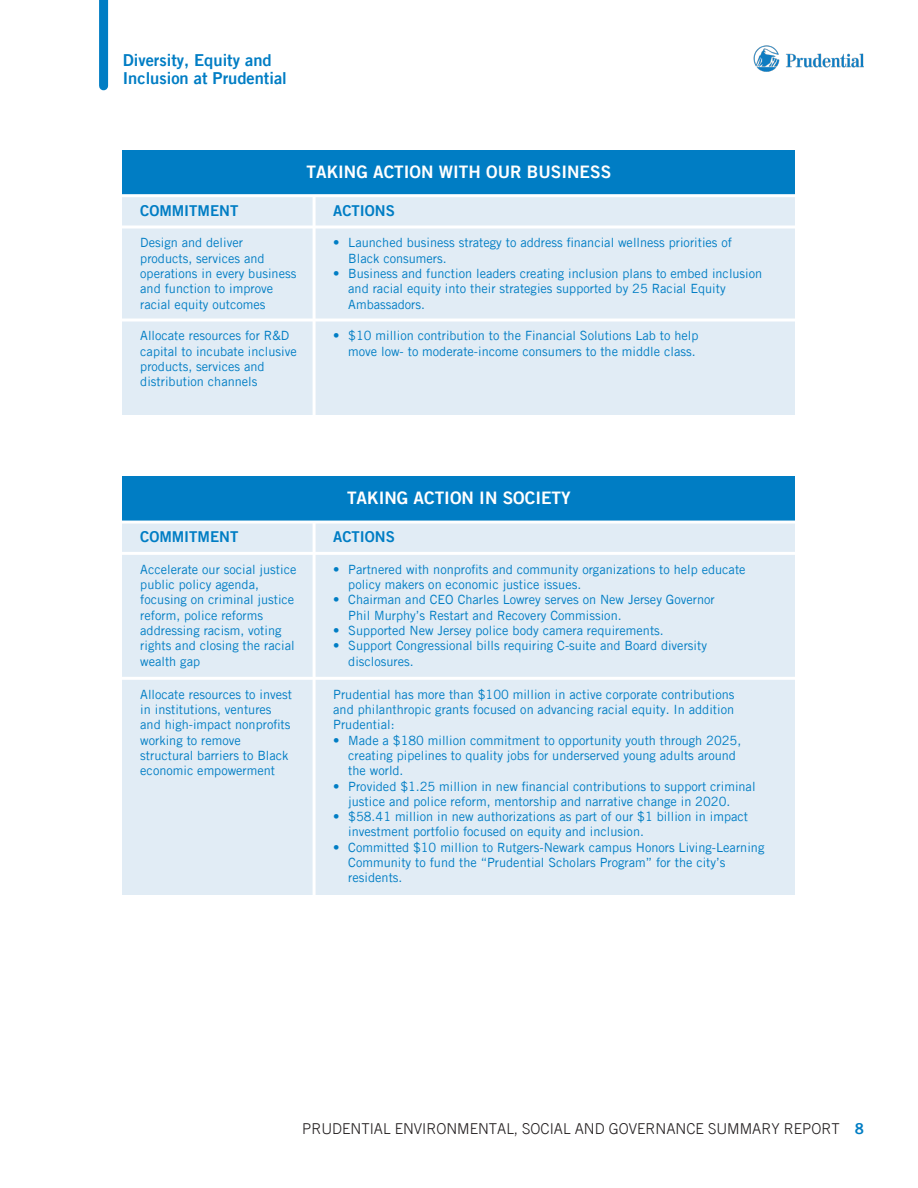
<style>
.page{position:relative;width:918px;height:1188px;background:#fff}
.page>*{position:absolute;margin:0;border:0;box-sizing:border-box;transform-origin:0 0}
.t1{font:700 17.25px "Prudential Modern";color:#fff}
.BODY{font:700 16.5px/18px "Prudential Modern";color:#007dc4}
.t2{font:300 15px "Prudential Modern";color:#231f20}
.t3{font:700 15px "Prudential Modern";color:#007dc4}
.t4{font:500 12.75px/15.3px "Prudential Modern";color:#007dc4}
.s1{font-weight:700;color:#007dc4}
</style>
<div class="page">
<img style="left:754px;top:45px;width:110px;height:27px">
<div style="left:99px;top:0;width:9px;height:86px;background:#007dc4"></div>
<div style="left:123px;top:150px;width:672px;height:44px;background:#007dc4"></div>
<div style="left:123px;top:476px;width:672px;height:45px;background:#007dc4"></div>
<div style="left:123px;top:197px;width:672px;height:218px;background:#e1ecf5"></div>
<div style="left:123px;top:524px;width:672px;height:371px;background:#e1ecf5"></div>
<hr style="left:114px;top:226px;width:688px;height:3px;background:#fff">
<hr style="left:114px;top:552px;width:688px;height:3px;background:#fff">
<hr style="left:114px;top:677px;width:688px;height:3px;background:#fff">
<hr style="left:114px;top:319px;width:688px;height:3px;background:#fff">
<hr style="left:313px;top:196px;width:3px;height:226px;background:#fff">
<hr style="left:313px;top:522px;width:3px;height:381px;background:#fff">
<p class="BODY" style="left:123px;top:51px;width:166px">Diversity, Equity and<br>Inclusion at Prudential</p>
<p class="t3" style="left:140px;top:201px;width:100px">COMMITMENT</p>
<p class="t1" style="left:307px;top:161px;width:306px">TAKING ACTION WITH OUR BUSINESS</p>
<p class="t3" style="left:333px;top:201px;width:63px">ACTIONS</p>
<p class="t4" style="left:140px;top:235px;width:158px">Design and deliver products, services and operations in every business and function to improve racial equity outcomes</p>
<p class="t4" style="left:348px;top:235px;width:385px;text-indent:-15px">• Launched business strategy to address financial wellness priorities of<br>Black consumers.</p>
<p class="t4" style="left:348px;top:266px;width:416px;text-indent:-15px">• Business and function leaders creating inclusion plans to embed inclusion and racial equity into their strategies supported by 25 Racial Equity<br>Ambassadors.</p>
<p class="t4" style="left:140px;top:328px;width:158px">Allocate resources for R&amp;D capital to incubate inclusive products, services and distribution channels</p>
<p class="t4" style="left:333px;top:328px;width:367px;text-align:right">• $10 million contribution to the Financial Solutions Lab to help move low- to moderate-income consumers to the middle class.</p>
<p class="t3" style="left:140px;top:527px;width:100px">COMMITMENT</p>
<p class="t1" style="left:347px;top:487px;width:225px">TAKING ACTION IN SOCIETY</p>
<p class="t3" style="left:333px;top:527px;width:63px">ACTIONS</p>
<p class="t4" style="left:140px;top:561px;width:158px">Accelerate our social justice public policy agenda, focusing on criminal justice reform, police reforms addressing racism, voting rights and closing the racial wealth gap</p>
<p class="t4" style="left:348px;top:561px;width:399px;text-indent:-15px">• Partnered with nonprofits and community organizations to help educate policy makers on economic justice issues.</p>
<p class="t4" style="left:348px;top:592px;width:368px;text-indent:-15px">• Chairman and CEO Charles Lowrey serves on New Jersey Governor<br>Phil Murphy’s Restart and Recovery Commission.</p>
<p class="t4" style="left:333px;top:623px;width:332px">• Supported New Jersey police body camera requirements.</p>
<p class="t4" style="left:348px;top:638px;width:360px;text-indent:-15px">• Support Congressional bills requiring C-suite and Board diversity disclosures.</p>
<p class="t4" style="left:140px;top:686px;width:153px">Allocate resources to invest in institutions, ventures and high-impact nonprofits working to remove structural barriers to Black economic empowerment</p>
<p class="t4" style="left:333px;top:686px;width:403px;text-align:justify">Prudential has more than $100 million in active corporate contributions and philanthropic grants focused on advancing racial equity. In addition Prudential:</p>
<p class="t4" style="left:348px;top:732px;width:395px;text-indent:-15px">• Made a $180 million commitment to opportunity youth through 2025, creating pipelines to quality jobs for underserved young adults around the world.</p>
<p class="t4" style="left:348px;top:778px;width:409px;text-indent:-15px">• Provided $1.25 million in new financial contributions to support criminal justice and police reform, mentorship and narrative change in 2020.</p>
<p class="t4" style="left:348px;top:809px;width:401px;text-indent:-15px">• $58.41 million in new authorizations as part of our $1 billion in impact investment portfolio focused on equity and inclusion.</p>
<p class="t4" style="left:348px;top:839px;width:418px;text-indent:-15px">• Committed $10 million to Rutgers-Newark campus Honors Living-Learning<br>Community to fund the “Prudential Scholars Program” for the city’s residents.</p>
<p class="t2" style="left:302px;top:1120px;width:563px">PRUDENTIAL ENVIRONMENTAL, SOCIAL AND GOVERNANCE SUMMARY REPORT <span class="s1">8</span></p>
</div>
